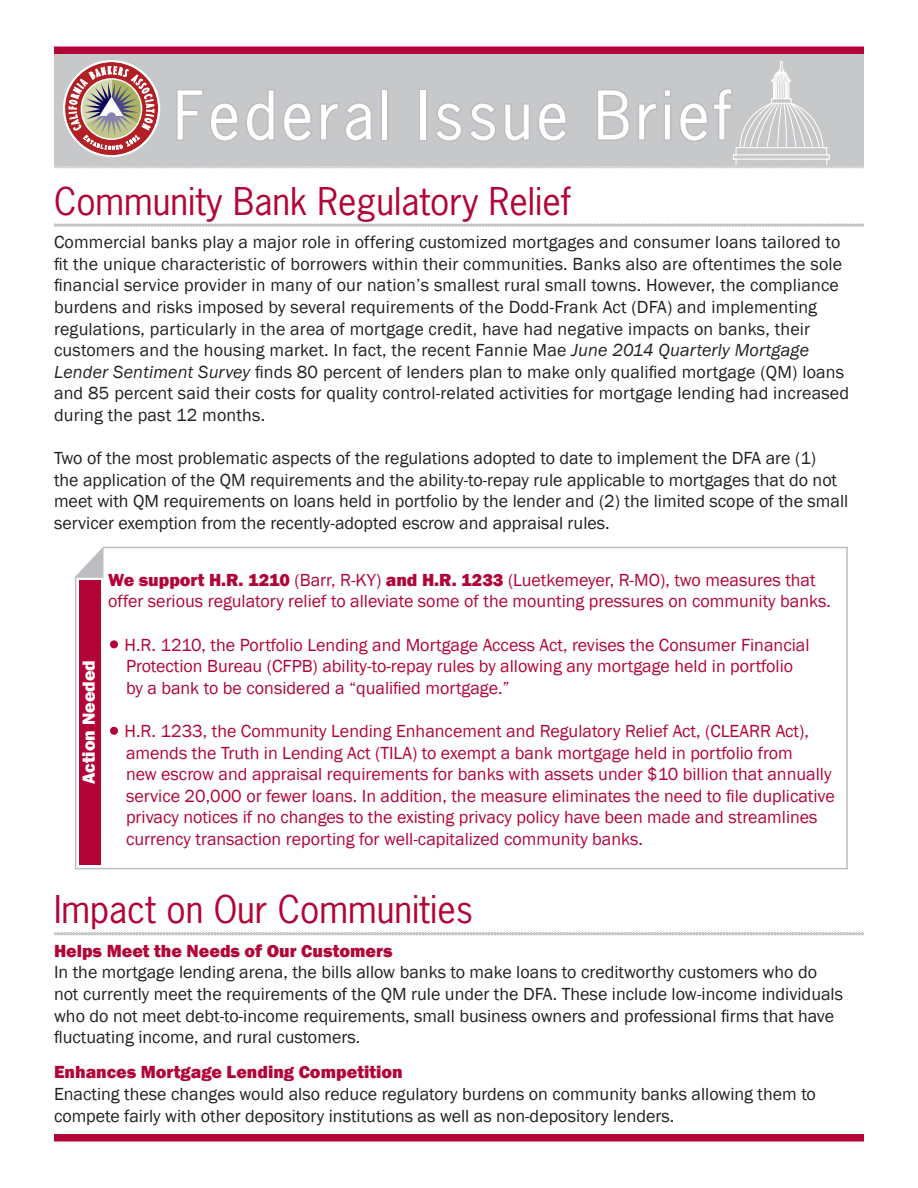
<style>
.page{position:relative;width:918px;height:1188px;background:#fff}
.page>*{position:absolute;margin:0;border:0;box-sizing:border-box;transform-origin:0 0}
.t1{font:63px "News Gothic Std";letter-spacing:.06em;color:#fff}
.t2{font:36px "News Gothic Std";color:#b30437}
.t3{font:18px/21.6px "Franklin Gothic";color:#231f20}
.t4{font:18px "Franklin Gothic";color:#b30437}
.t5{font:800 18px "Franklin Gothic";color:#b30437}
.t6{font:800 18px "Franklin Gothic";color:#fff}
.s1{font-style:italic}
.s2{font-weight:800}
</style>
<div class="page">
<div style="left:54px;top:54px;width:810px;height:112px;background:#c7c8ca"></div>
<svg style="left:54px;top:932px;width:810px;height:3px;background:#cccdcf"></svg>
<svg style="left:74px;top:546px;width:774px;height:324px"></svg>
<svg style="left:76px;top:548px;width:27px;height:30px"></svg>
<div style="left:79px;top:580px;width:22px;height:284px;background:#b30437"></div>
<div style="left:54px;top:46px;width:810px;height:8px;background:#b30437"></div>
<svg style="left:54px;top:61px;width:810px;height:166px"></svg>
<div style="left:54px;top:1134px;width:810px;height:8px;background:#b30437"></div>
<p class="t1" style="left:174px;top:75px;width:559px">Federal Issue Brief</p>
<p class="t2" style="left:54px;top:178px;width:519px">Community Bank Regulatory Relief</p>
<p class="t3" style="left:54px;top:232px;width:797px">Commercial banks play a major role in offering customized mortgages and consumer loans tailored to fit the unique characteristic of borrowers within their communities. Banks also are oftentimes the sole financial service provider in many of our nation’s smallest rural small towns. However, the compliance burdens and risks imposed by several requirements of the Dodd-Frank Act (DFA) and implementing regulations, particularly in the area of mortgage credit, have had negative impacts on banks, their customers and the housing market. In fact, the recent Fannie Mae <span class="s1">June 2014 Quarterly Mortgage Lender Sentiment Survey</span> finds 80 percent of lenders plan to make only qualified mortgage (QM) loans and 85 percent said their costs for quality control-related activities for mortgage lending had increased during the past 12 months.</p>
<p class="t3" style="left:54px;top:448px;width:796px">Two of the most problematic aspects of the regulations adopted to date to implement the DFA are (1)<br>the application of the QM requirements and the ability-to-repay rule applicable to mortgages that do not meet with QM requirements on loans held in portfolio by the lender and (2) the limited scope of the small servicer exemption from the recently-adopted escrow and appraisal rules.</p>
<p class="t6" style="left:77px;top:784px;width:125px;rotate:-90deg">Action Needed</p>
<p class="t4" style="left:108px;top:569px;width:709px"><span class="s2">We support H.R. 1210</span> (Barr, R-KY) <span class="s2">and H.R. 1233</span> (Luetkemeyer, R-MO), two measures that</p>
<p class="t4" style="left:108px;top:590px;width:725px">offer serious regulatory relief to alleviate some of the mounting pressures on community banks.</p>
<p class="t4" style="left:108px;top:633px;width:703px">• H.R. 1210, the Portfolio Lending and Mortgage Access Act, revises the Consumer Financial</p>
<p class="t4" style="left:126px;top:655px;width:669px">Protection Bureau (CFPB) ability-to-repay rules by allowing any mortgage held in portfolio</p>
<p class="t4" style="left:126px;top:677px;width:385px">by a bank to be considered a “qualified mortgage.”</p>
<p class="t4" style="left:108px;top:720px;width:702px">• H.R. 1233, the Community Lending Enhancement and Regulatory Relief Act, (CLEARR Act),</p>
<p class="t4" style="left:126px;top:741px;width:668px">amends the Truth in Lending Act (TILA) to exempt a bank mortgage held in portfolio from</p>
<p class="t4" style="left:126px;top:763px;width:707px">new escrow and appraisal requirements for banks with assets under $10 billion that annually</p>
<p class="t4" style="left:126px;top:785px;width:710px">service 20,000 or fewer loans. In addition, the measure eliminates the need to file duplicative</p>
<p class="t4" style="left:126px;top:806px;width:693px">privacy notices if no changes to the existing privacy policy have been made and streamlines</p>
<p class="t4" style="left:126px;top:828px;width:519px">currency transaction reporting for well-capitalized community banks.</p>
<p class="t2" style="left:54px;top:886px;width:421px">Impact on Our Communities</p>
<p class="t5" style="left:54px;top:939px;width:340px">Helps Meet the Needs of Our Customers</p>
<p class="t3" style="left:54px;top:962px;width:791px">In the mortgage lending arena, the bills allow banks to make loans to creditworthy customers who do not currently meet the requirements of the QM rule under the DFA. These include low-income individuals who do not meet debt-to-income requirements, small business owners and professional firms that have fluctuating income, and rural customers.</p>
<p class="t5" style="left:54px;top:1061px;width:350px">Enhances Mortgage Lending Competition</p>
<p class="t3" style="left:54px;top:1084px;width:763px">Enacting these changes would also reduce regulatory burdens on community banks allowing them to compete fairly with other depository institutions as well as non-depository lenders.</p>
</div>
